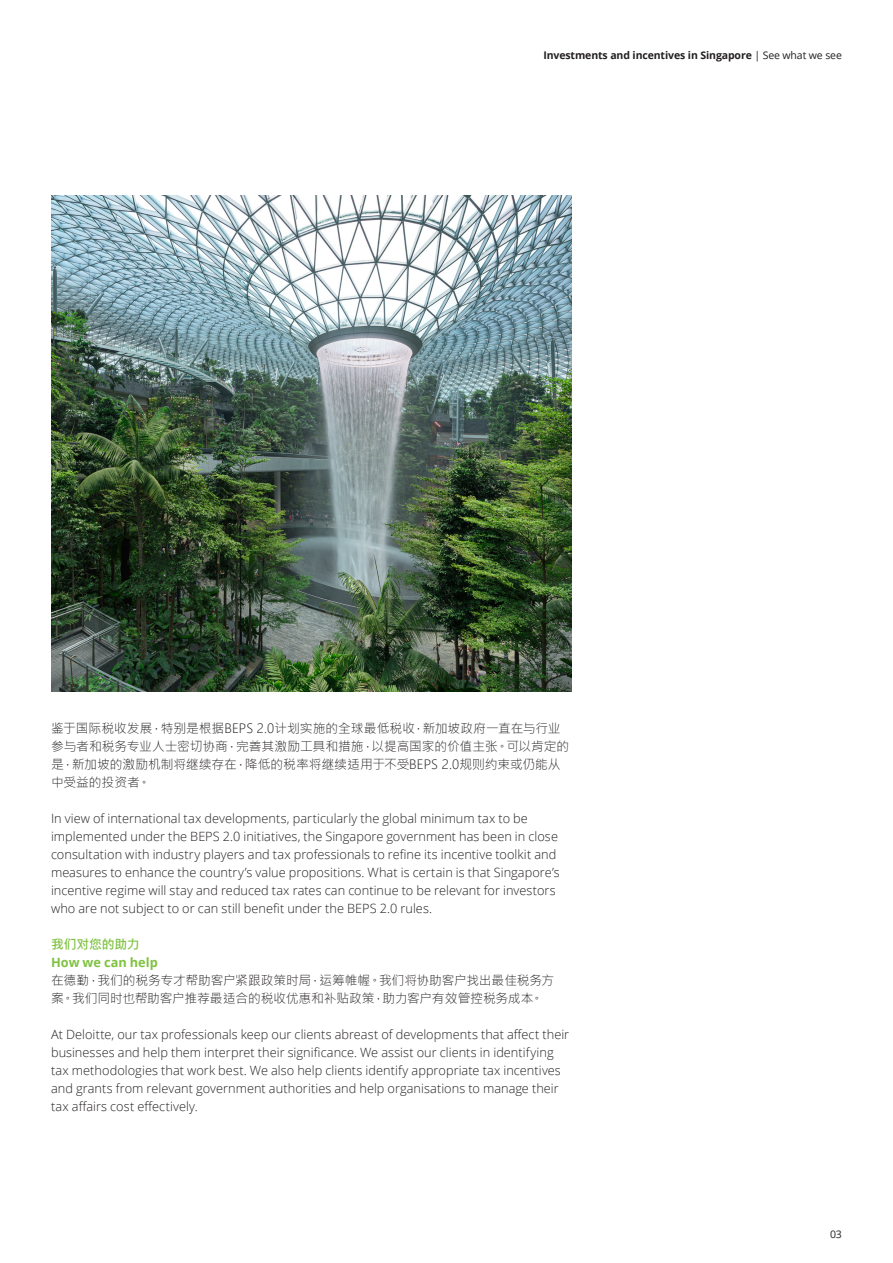
<style>
.page{position:relative;width:893px;height:1263px;background:#fff}
.page>*{position:absolute;margin:0;border:0;box-sizing:border-box;transform-origin:0 0}
.Body_copy__8_5_12pt{font:300 12.75px/18px "Open Sans";letter-spacing:.005em;color:#231f20}
.Body_copy__8_5_12pt-2{font:300 12.75px/18px "Microsoft Jheng Hei";letter-spacing:-.005em;color:#231f20}
.Subhead_A__8_5_12pt{font:700 12.75px "Open Sans";color:#7fc241}
.Subhead_A__8_5_12pt-2{font:700 12.75px "Microsoft Jheng Hei";letter-spacing:-.01em;color:#7fc241}
.t1{font:700 10.5px "Open Sans";letter-spacing:-.01em;color:#231f20}
.t2{font:10.5px "Open Sans";color:#231f20}
.s1{font-weight:400}
</style>
<div class="page">
<img style="left:51px;top:195px;width:520px;height:496px">
<p class="t1" style="left:543px;top:48px;width:300px">Investments and incentives in Singapore <span class="s1">| See what we see</span></p>
<p class="Body_copy__8_5_12pt-2" style="left:51px;top:719px;width:520px">鉴于国际税收发展，特别是根据BEPS 2.0计划实施的全球最低税收，新加坡政府一直在与行业参与者和税务专业人士密切协商，完善其激励工具和措施，以提高国家的价值主张。可以肯定的是，新加坡的激励机制将继续存在，降低的税率将继续适用于不受BEPS 2.0规则约束或仍能从中受益的投资者。</p>
<p class="Body_copy__8_5_12pt" style="left:51px;top:809px;width:510px">In view of international tax developments, particularly the global minimum tax to be implemented under the BEPS 2.0 initiatives, the Singapore government has been in close consultation with industry players and tax professionals to refine its incentive toolkit and measures to enhance the country’s value propositions. What is certain is that Singapore’s incentive regime will stay and reduced tax rates can continue to be relevant for investors who are not subject to or can still benefit under the BEPS 2.0 rules.</p>
<p class="Subhead_A__8_5_12pt-2" style="left:51px;top:936px;width:90px">我们对您的助力</p>
<p class="Subhead_A__8_5_12pt" style="left:51px;top:953px;width:108px">How we can help</p>
<p class="Body_copy__8_5_12pt-2" style="left:51px;top:971px;width:505px">在德勤，我们的税务专才帮助客户紧跟政策时局，运筹帷幄。我们将协助客户找出最佳税务方案。我们同时也帮助客户推荐最适合的税收优惠和补贴政策，助力客户有效管控税务成本。</p>
<p class="Body_copy__8_5_12pt" style="left:51px;top:1025px;width:520px">At Deloitte, our tax professionals keep our clients abreast of developments that affect their businesses and help them interpret their significance. We assist our clients in identifying tax methodologies that work best. We also help clients identify appropriate tax incentives and grants from relevant government authorities and help organisations to manage their tax affairs cost effectively.</p>
<p class="t2" style="left:830px;top:1227px;width:13px">03</p>
</div>
